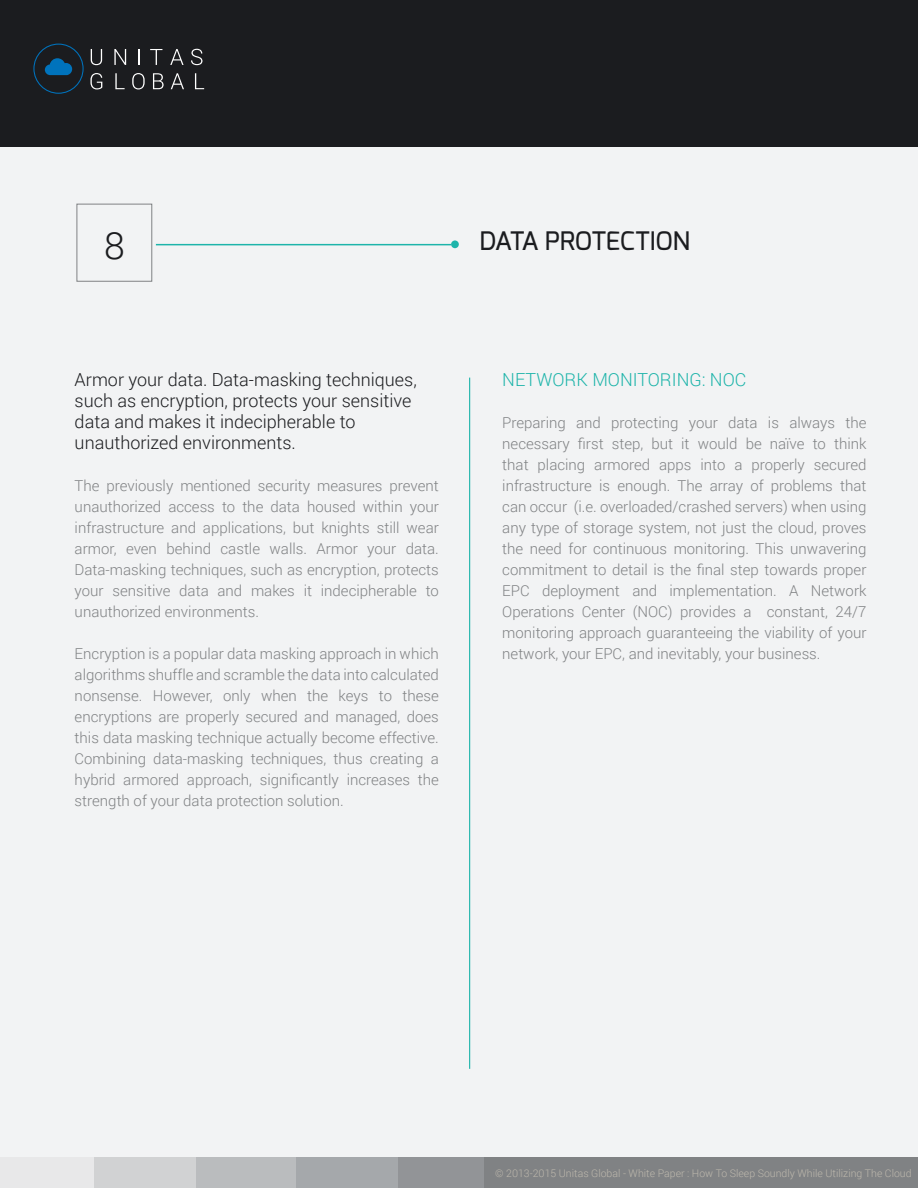
<style>
.page{position:relative;width:918px;height:1188px;background:#f2f3f4}
.page>*{position:absolute;margin:0;border:0;box-sizing:border-box;transform-origin:0 0}
.t1{font:300 37.5px "Roboto";color:#1b1c1f}
.t2{font:500 25.5px "Exo";letter-spacing:-.01em;color:#1b1c1f}
.t3{font:300 18px/21px "Roboto";color:#1b1c1f}
.t4{font:300 18px "Roboto";color:#1eb4aa}
.t5{font:300 15px/21px "Roboto";color:#808284;text-align:justify}
.t6{font:300 10.5px "Roboto";color:#bdb8ad}
</style>
<div class="page">
<div style="left:0;top:1158px;width:94px;height:30px;background:#e8e8e9"></div>
<div style="left:195px;top:1158px;width:102px;height:30px;background:#babcbe"></div>
<div style="left:94px;top:1158px;width:101px;height:30px;background:#d1d2d3"></div>
<div style="left:297px;top:1158px;width:101px;height:30px;background:#a5a8ab"></div>
<div style="left:398px;top:1158px;width:101px;height:30px;background:#929497"></div>
<div style="left:485px;top:1158px;width:433px;height:30px;background:#808284"></div>
<div style="left:0;top:0;width:918px;height:147px;background:#1b1c1f"></div>
<svg style="left:91px;top:49px;width:11px;height:16px"></svg>
<svg style="left:114px;top:49px;width:12px;height:16px"></svg>
<svg style="left:138px;top:49px;width:2px;height:16px"></svg>
<svg style="left:150px;top:49px;width:12px;height:16px"></svg>
<svg style="left:170px;top:49px;width:14px;height:16px"></svg>
<svg style="left:191px;top:49px;width:11px;height:16px"></svg>
<svg style="left:90px;top:73px;width:12px;height:16px"></svg>
<svg style="left:115px;top:73px;width:10px;height:16px"></svg>
<svg style="left:132px;top:73px;width:13px;height:16px"></svg>
<svg style="left:153px;top:73px;width:11px;height:16px"></svg>
<svg style="left:171px;top:73px;width:13px;height:16px"></svg>
<svg style="left:195px;top:73px;width:9px;height:16px"></svg>
<div style="left:33px;top:44px;width:51px;height:50px;border:1px solid #0072bc;border-radius:50%"></div>
<svg style="left:45px;top:58px;width:27px;height:17px"></svg>
<hr style="left:156px;top:244px;width:295px;height:1px;background:#1eb4aa">
<div style="left:451px;top:240px;width:8px;height:8px;background:#1eb4aa;border-radius:50%"></div>
<div style="left:77px;top:204px;width:75px;height:77px;border:1px solid #808284"></div>
<hr style="left:469px;top:378px;width:1px;height:691px;background:#1eb4aa">
<p class="t1" style="left:104px;top:219px;width:22px">8</p>
<p class="t2" style="left:480px;top:224px;width:212px">DATA PROTECTION</p>
<p class="t3" style="left:75px;top:369px;width:344px">Armor your data. Data-masking techniques, such as encryption, protects your sensitive data and makes it indecipherable to unauthorized environments.</p>
<p class="t5" style="left:75px;top:475px;width:366px">The previously mentioned security measures prevent unauthorized access to the data housed within your infrastructure and applications, but knights still wear armor, even behind castle walls. Armor your data.<br>Data-masking techniques, such as encryption, protects your sensitive data and makes it indecipherable to unauthorized environments.</p>
<p class="t5" style="left:75px;top:643px;width:366px">Encryption is a popular data masking approach in which algorithms shuffle and scramble the data into calculated nonsense. However, only when the keys to these encryptions are properly secured and managed, does this data masking technique actually become effective.<br>Combining data-masking techniques, thus creating a hybrid armored approach, significantly increases the strength of your data protection solution.</p>
<p class="t4" style="left:502px;top:367px;width:246px">NETWORK MONITORING: NOC</p>
<p class="t5" style="left:502px;top:412px;width:366px">Preparing and protecting your data is always the necessary first step, but it would be naïve to think that placing armored apps into a properly secured infrastructure is enough. The array of problems that can occur (i.e. overloaded/crashed servers) when using any type of storage system, not just the cloud, proves the need for continuous monitoring. This unwavering commitment to detail is the final step towards proper EPC deployment and implementation. A Network Operations Center (NOC) provides a constant, 24/7 monitoring approach guaranteeing the viability of your network, your EPC, and inevitably, your business.</p>
<p class="t6" style="left:495px;top:1165px;width:418px">© 2013-2015 Unitas Global - White Paper : How To Sleep Soundly While Utilizing The Cloud</p>
</div>
